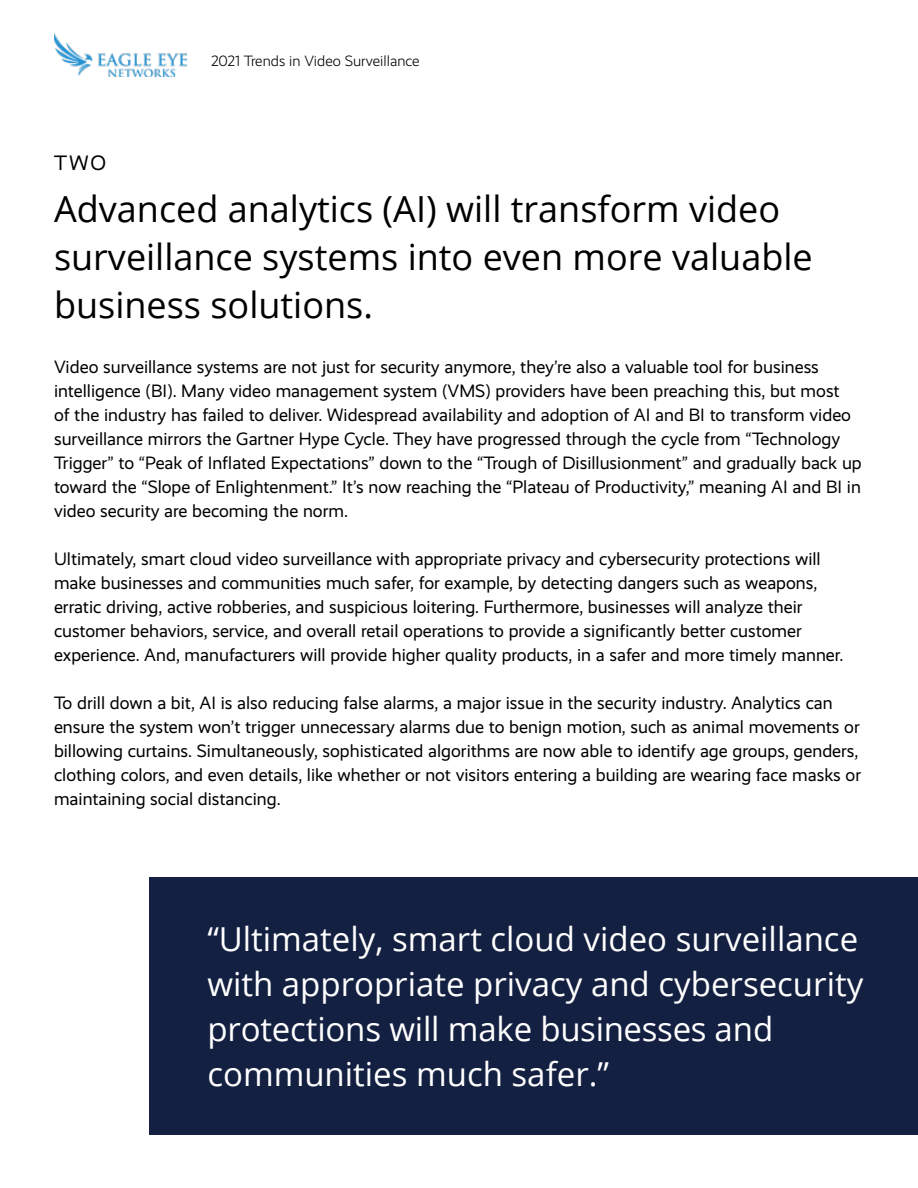
<style>
.page{position:relative;width:918px;height:1188px;background:#fff}
.page>*{position:absolute;margin:0;border:0;box-sizing:border-box;transform-origin:0 0}
.t1{font:36px/48px "Open Sans";color:#000}
.t2{font:33px/45px "Open Sans";color:#fff}
.t3{font:21px "Realist";color:#000}
.t4{font:18px/24px "Realist";color:#000}
.t5{font:300 15px "Realist";color:#000}
</style>
<div class="page">
<div style="left:149px;top:877px;width:769px;height:257px;background:#142041"></div>
<img style="left:54px;top:32px;width:132px;height:45px">
<p class="t3" style="left:54px;top:150px;width:54px">TWO</p>
<p class="t5" style="left:211px;top:52px;width:210px">2021 Trends in Video Surveillance</p>
<h1 class="t1" style="left:54px;top:184px;width:760px">Advanced analytics (AI) will transform video surveillance systems into even more valuable business solutions.</h1>
<p class="t4" style="left:54px;top:355px;width:809px">Video surveillance systems are not just for security anymore, they’re also a valuable tool for business intelligence (BI). Many video management system (VMS) providers have been preaching this, but most<br>of the industry has failed to deliver. Widespread availability and adoption of AI and BI to transform video surveillance mirrors the Gartner Hype Cycle. They have progressed through the cycle from “Technology Trigger” to “Peak of Inflated Expectations” down to the “Trough of Disillusionment” and gradually back up toward the “Slope of Enlightenment.” It’s now reaching the “Plateau of Productivity,” meaning AI and BI in video security are becoming the norm.</p>
<p class="t4" style="left:54px;top:547px;width:791px">Ultimately, smart cloud video surveillance with appropriate privacy and cybersecurity protections will make businesses and communities much safer, for example, by detecting dangers such as weapons, erratic driving, active robberies, and suspicious loitering. Furthermore, businesses will analyze their customer behaviors, service, and overall retail operations to provide a significantly better customer experience. And, manufacturers will provide higher quality products, in a safer and more timely manner.</p>
<p class="t4" style="left:54px;top:691px;width:809px">To drill down a bit, AI is also reducing false alarms, a major issue in the security industry. Analytics can ensure the system won’t trigger unnecessary alarms due to benign motion, such as animal movements or billowing curtains. Simultaneously, sophisticated algorithms are now able to identify age groups, genders, clothing colors, and even details, like whether or not visitors entering a building are wearing face masks or maintaining social distancing.</p>
<h2 class="t2" style="left:207px;top:915px;width:657px">“Ultimately, smart cloud video surveillance with appropriate privacy and cybersecurity protections will make businesses and communities much safer.”</h2>
</div>
